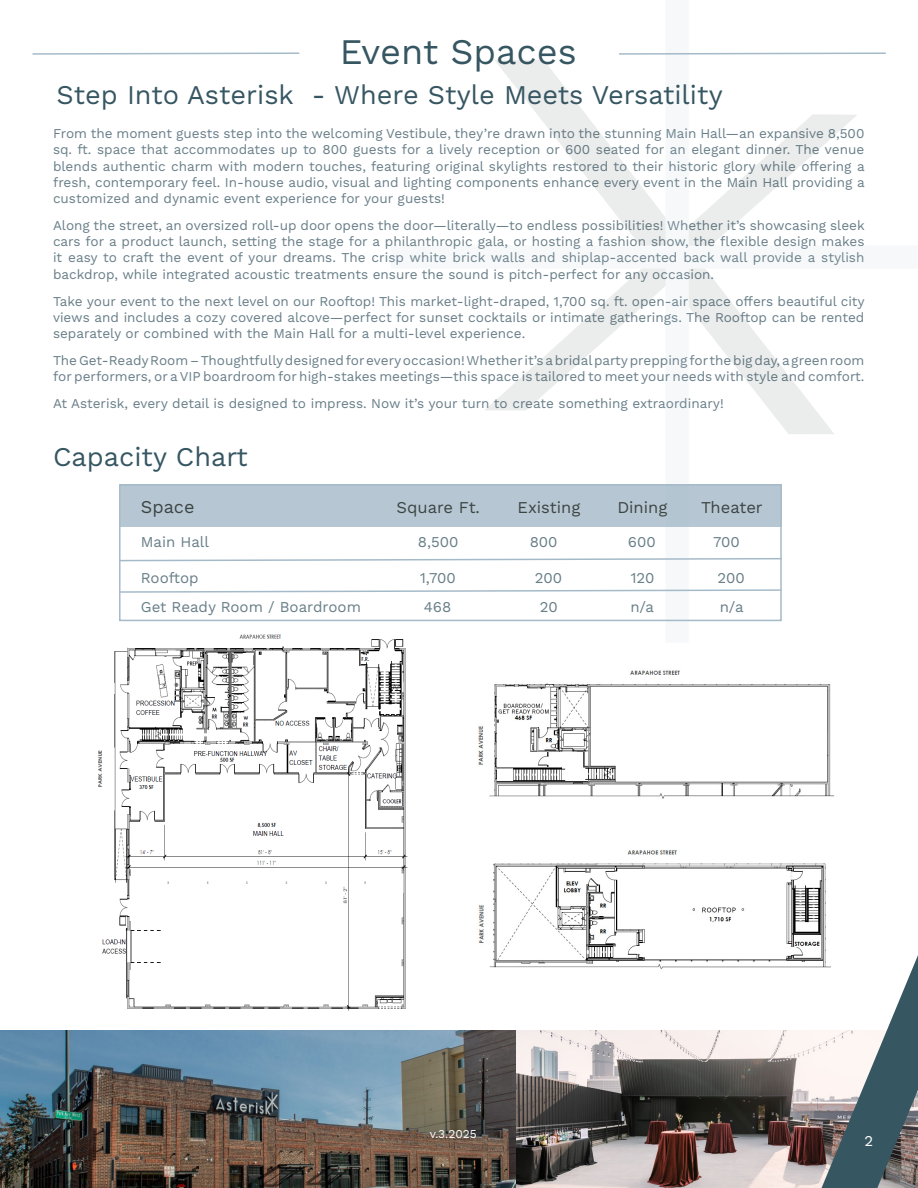
<style>
.page{position:relative;width:918px;height:1188px;background:#fff}
.page>*{position:absolute;margin:0;border:0;box-sizing:border-box;transform-origin:0 0}
.t1{font:36px "Work Sans";color:#365662}
.t2{font:27px "Work Sans";color:#365662}
.t3{font:18px "Work Sans";color:#3d4543}
.t4{font:16.5px "Work Sans";color:#3d4543}
.t5{font:15px "Work Sans";color:#687e88}
.t6{font:15px "Work Sans";color:#fff}
.t7{font:13.5px/16.2px "Work Sans";color:#687e88;text-align:justify}
.t8{font:12px "Work Sans";color:#fff}
</style>
<div class="page">
<svg style="left:32px;top:52px;width:268px;height:3px"></svg>
<img style="left:98px;top:634px;width:310px;height:377px">
<img style="left:0;top:1031px;width:822px;height:157px">
<svg style="left:822px;top:955px;width:96px;height:233px"></svg>
<svg style="left:391px;top:52px;width:495px;height:591px"></svg>
<div style="left:119px;top:484px;width:663px;height:137px;border:2px solid #a5bac9"></div>
<div style="left:120px;top:484px;width:662px;height:42px;background:#b6c7d3"></div>
<svg style="left:119px;top:589px;width:664px;height:5px"></svg>
<svg style="left:119px;top:557px;width:664px;height:5px"></svg>
<img style="left:479px;top:850px;width:358px;height:121px">
<img style="left:478px;top:670px;width:357px;height:129px">
<p class="t1" style="left:340px;top:31px;width:238px">Event Spaces</p>
<p class="t2" style="left:57px;top:79px;width:668px">Step Into Asterisk - Where Style Meets Versatility</p>
<p class="t7" style="left:53px;top:126px;width:813px">From the moment guests step into the welcoming Vestibule, they’re drawn into the stunning Main Hall—an expansive 8,500 sq. ft. space that accommodates up to 800 guests for a lively reception or 600 seated for an elegant dinner. The venue blends authentic charm with modern touches, featuring original skylights restored to their historic glory while offering a fresh, contemporary feel. In-house audio, visual and lighting components enhance every event in the Main Hall providing a customized and dynamic event experience for your guests!</p>
<p class="t7" style="left:53px;top:218px;width:813px">Along the street, an oversized roll-up door opens the door—literally—to endless possibilities! Whether it’s showcasing sleek cars for a product launch, setting the stage for a philanthropic gala, or hosting a fashion show, the flexible design makes it easy to craft the event of your dreams. The crisp white brick walls and shiplap-accented back wall provide a stylish backdrop, while integrated acoustic treatments ensure the sound is pitch-perfect for any occasion.</p>
<p class="t7" style="left:53px;top:294px;width:813px">Take your event to the next level on our Rooftop! This market-light-draped, 1,700 sq. ft. open-air space offers beautiful city views and includes a cozy covered alcove—perfect for sunset cocktails or intimate gatherings. The Rooftop can be rented separately or combined with the Main Hall for a multi-level experience.</p>
<p class="t7" style="left:53px;top:353px;width:813px">The Get-Ready Room – Thoughtfully designed for every occasion! Whether it’s a bridal party prepping for the big day, a green room for performers, or a VIP boardroom for high-stakes meetings—this space is tailored to meet your needs with style and comfort.</p>
<p class="t7" style="left:53px;top:396px;width:672px">At Asterisk, every detail is designed to impress. Now it’s your turn to create something extraordinary!</p>
<p class="t2" style="left:53px;top:441px;width:196px">Capacity Chart</p>
<p class="t3" style="left:141px;top:496px;width:55px">Space</p>
<p class="t4" style="left:397px;top:498px;width:85px">Square Ft.</p>
<p class="t4" style="left:517px;top:498px;width:64px">Existing</p>
<p class="t4" style="left:617px;top:498px;width:52px">Dining</p>
<p class="t4" style="left:701px;top:498px;width:63px">Theater</p>
<p class="t5" style="left:141px;top:533px;width:70px">Main Hall</p>
<p class="t5" style="left:418px;top:533px;width:42px">8,500</p>
<p class="t5" style="left:530px;top:533px;width:29px">800</p>
<p class="t5" style="left:628px;top:533px;width:29px">600</p>
<p class="t5" style="left:713px;top:533px;width:28px">700</p>
<p class="t5" style="left:141px;top:569px;width:59px">Rooftop</p>
<p class="t5" style="left:420px;top:569px;width:38px">1,700</p>
<p class="t5" style="left:535px;top:569px;width:29px">200</p>
<p class="t5" style="left:630px;top:569px;width:26px">120</p>
<p class="t5" style="left:718px;top:569px;width:29px">200</p>
<p class="t5" style="left:141px;top:598px;width:222px">Get Ready Room / Boardroom</p>
<p class="t5" style="left:424px;top:598px;width:29px">468</p>
<p class="t5" style="left:540px;top:598px;width:20px">20</p>
<p class="t5" style="left:630px;top:598px;width:25px">n/a</p>
<p class="t5" style="left:720px;top:598px;width:25px">n/a</p>
<p class="t8" style="left:430px;top:1127px;width:49px">v.3.2025</p>
<p class="t6" style="left:864px;top:1132px;width:10px">2</p>
</div>
